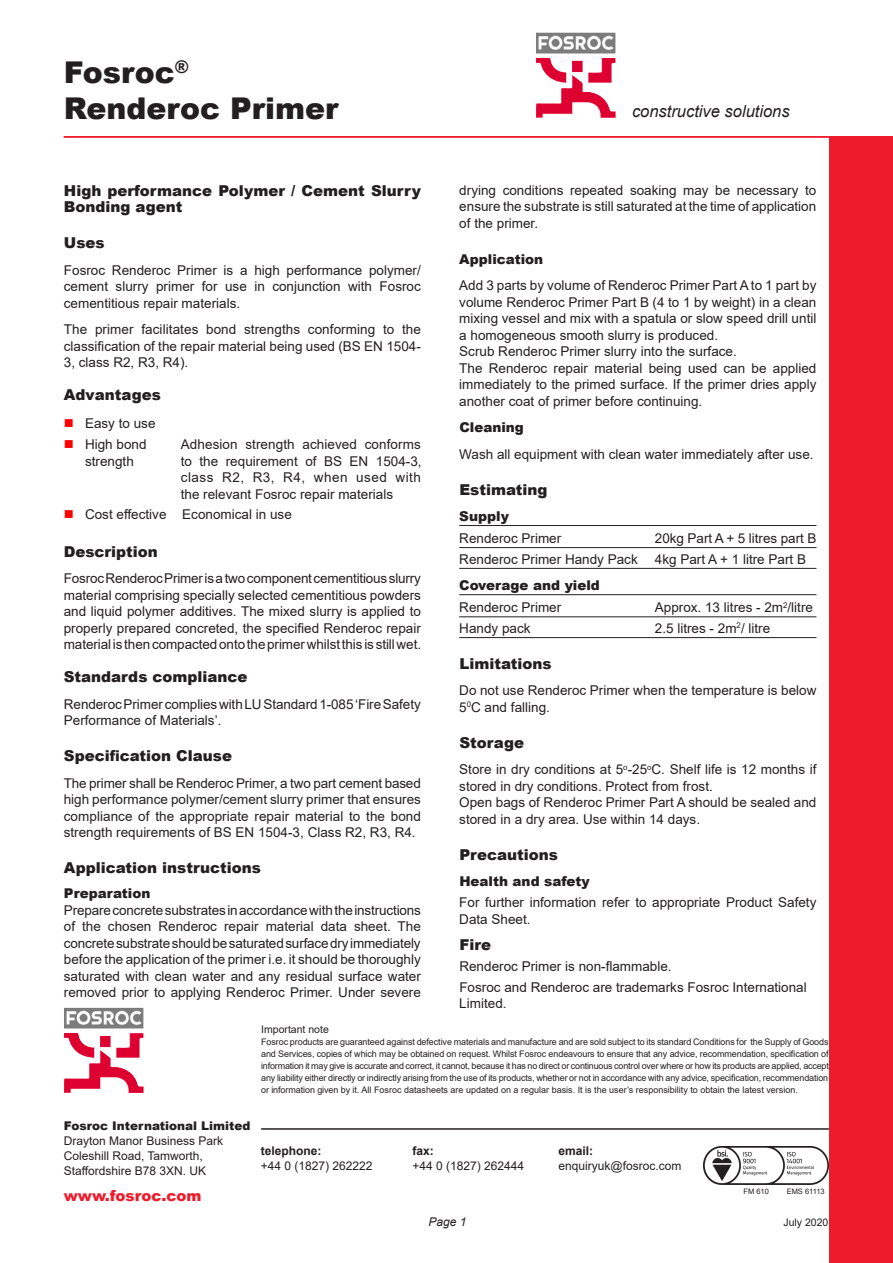
<style>
.page{position:relative;width:893px;height:1263px;background:#fff}
.page>*{position:absolute;margin:0;border:0;box-sizing:border-box;transform-origin:0 0}
.t1{font:900 30px "Arial";color:#231f20}
.constructive_solutio{font:italic 16.5px "Arial";color:#231f20}
.sub_head__1{font:900 15px "Arial";color:#231f20}
.Product_Descriptor{font:900 15px/16.5px "Arial";color:#231f20}
.Default_Text{font:900 15px "Arial";color:#231f20}
.sub_head_2{font:900 15px "Arial";color:#231f20}
.Web_address{font:900 15px "Arial";color:#ee1b2c}
.Bullets{font:900 15px "Arial";color:#231f20}
.body_text{font:900 15px "Arial";color:#231f20}
.Default_Text-2{font:13.5px/16.5px "Arial";color:#231f20}
.body_text-2{font:13.5px/16.5px "Arial";color:#231f20;text-align:justify}
.Body_text{font:13.5px/16.5px "Arial";color:#231f20;text-align:justify}
.Bullets-2{font:13.5px/16.5px "Arial";color:#231f20;text-align:justify}
.rule{font:13.5px "Arial";color:#231f20}
.sub_head_2-2{font:900 13.5px "Arial";color:#231f20}
.Address{font:12px "Arial";color:#231f20}
.tel__fax___email_no{font:12px "Arial";color:#231f20}
.Fosroc_Limited{font:900 12px "Arial";color:#231f20}
.tel__fax__email{font:700 12px "Arial";color:#231f20}
.t2{font:italic 12px "Arial";color:#231f20}
.Important_note{font:10.5px "Arial";color:#231f20}
.Company_Title{font:10.5px "Arial";color:#231f20}
.note_text{font:9px/12px "Arial";color:#231f20;text-align:justify}
.Cerftificate_no{font:7.5px "Arial";color:#231f20}
.s1{color:#f00}
</style>
<div class="page">
<img style="left:536px;top:33px;width:80px;height:85px">
<hr style="left:64px;top:136px;width:765px;height:2px;background:#ee1b2c">
<div style="left:829px;top:136px;width:64px;height:1127px;background:#ee1b2c"></div>
<hr style="left:459px;top:525px;width:357px;height:1px;background:#231f20">
<hr style="left:459px;top:547px;width:357px;height:1px;background:#231f20">
<hr style="left:459px;top:568px;width:357px;height:1px;background:#231f20">
<hr style="left:459px;top:594px;width:357px;height:1px;background:#231f20">
<hr style="left:459px;top:616px;width:357px;height:1px;background:#231f20">
<hr style="left:459px;top:637px;width:357px;height:1px;background:#231f20">
<img style="left:704px;top:1147px;width:125px;height:37px">
<hr style="left:261px;top:1128px;width:568px;height:2px;background:#231f20">
<img style="left:64px;top:1008px;width:80px;height:85px">
<p class="t1" style="left:64px;top:50px;width:127px">Fosroc<sup>®</sup></p>
<p class="t1" style="left:64px;top:86px;width:276px">Renderoc Primer</p>
<p class="Product_Descriptor" style="left:64px;top:182px;width:359px">High performance Polymer / Cement Slurry<br>Bonding agent</p>
<p class="sub_head__1" style="left:64px;top:232px;width:42px">Uses</p>
<p class="body_text-2" style="left:64px;top:262px;width:359px">Fosroc Renderoc Primer is a high performance polymer/ cement slurry primer for use in conjunction with Fosroc cementitious repair materials.</p>
<p class="body_text-2" style="left:64px;top:321px;width:359px">The primer facilitates bond strengths conforming to the classification of the repair material being used (BS EN 1504- 3, class R2, R3, R4).</p>
<p class="body_text" style="left:64px;top:384px;width:98px">Advantages</p>
<p class="Bullets-2" style="left:64px;top:415px;width:93px"><span class="s1">■</span> Easy to use</p>
<p class="Bullets-2" style="left:64px;top:436px;width:84px"><span class="s1">■</span> High bond</p>
<p class="Bullets-2" style="left:181px;top:436px;width:242px">Adhesion strength achieved conforms</p>
<p class="Bullets-2" style="left:85px;top:452px;width:50px">strength</p>
<p class="Bullets-2" style="left:181px;top:452px;width:242px">to the requirement of BS EN 1504-3, class R2, R3, R4, when used with the relevant Fosroc repair materials</p>
<p class="Bullets-2" style="left:64px;top:506px;width:230px"><span class="s1">■</span> Cost effective Economical in use</p>
<p class="Bullets" style="left:64px;top:541px;width:96px">Description</p>
<p class="Default_Text-2" style="left:64px;top:570px;width:359px;text-align:justify">Fosroc Renderoc Primer is a two component cementitious slurry material comprising specially selected cementitious powders and liquid polymer additives. The mixed slurry is applied to properly prepared concreted, the specified Renderoc repair material is then compacted onto the primer whilst this is still wet.</p>
<p class="Default_Text" style="left:64px;top:666px;width:185px">Standards compliance</p>
<p class="body_text-2" style="left:64px;top:695px;width:358px">Renderoc Primer complies with LU Standard 1-085 ‘Fire Safety<br>Performance of Materials’.</p>
<p class="sub_head__1" style="left:64px;top:745px;width:170px">Specification Clause</p>
<p class="Body_text" style="left:64px;top:775px;width:359px">The primer shall be Renderoc Primer, a two part cement based high performance polymer/cement slurry primer that ensures compliance of the appropriate repair material to the bond strength requirements of BS EN 1504-3, Class R2, R3, R4.</p>
<p class="sub_head__1" style="left:64px;top:857px;width:199px">Application instructions</p>
<p class="sub_head_2-2" style="left:64px;top:884px;width:88px">Preparation</p>
<p class="body_text-2" style="left:64px;top:902px;width:359px">Prepare concrete substrates in accordance with the instructions of the chosen Renderoc repair material data sheet. The concrete substrate should be saturated surface dry immediately before the application of the primer i.e. it should be thoroughly saturated with clean water and any residual surface water removed prior to applying Renderoc Primer. Under severe</p>
<p class="constructive_solutio" style="left:632px;top:100px;width:159px">constructive solutions</p>
<p class="body_text-2" style="left:459px;top:182px;width:359px">drying conditions repeated soaking may be necessary to ensure the substrate is still saturated at the time of application of the primer.</p>
<p class="sub_head_2-2" style="left:459px;top:249px;width:86px">Application</p>
<p class="Default_Text-2" style="left:459px;top:277px;width:359px">Add 3 parts by volume of Renderoc Primer Part A to 1 part by</p>
<p class="Default_Text-2" style="left:459px;top:294px;width:359px">volume Renderoc Primer Part B (4 to 1 by weight) in a clean</p>
<p class="Default_Text-2" style="left:459px;top:310px;width:359px">mixing vessel and mix with a spatula or slow speed drill until</p>
<p class="Default_Text-2" style="left:459px;top:327px;width:260px">a homogeneous smooth slurry is produced.</p>
<p class="Default_Text-2" style="left:459px;top:343px;width:279px">Scrub Renderoc Primer slurry into the surface.</p>
<p class="Default_Text-2" style="left:459px;top:360px;width:359px;text-align:justify">The Renderoc repair material being used can be applied immediately to the primed surface. If the primer dries apply another coat of primer before continuing.</p>
<p class="sub_head_2-2" style="left:459px;top:418px;width:66px">Cleaning</p>
<p class="Default_Text-2" style="left:459px;top:445px;width:356px">Wash all equipment with clean water immediately after use.</p>
<p class="sub_head__1" style="left:459px;top:478px;width:90px">Estimating</p>
<p class="sub_head_2-2" style="left:459px;top:506px;width:51px">Supply</p>
<p class="rule" style="left:459px;top:529px;width:104px">Renderoc Primer</p>
<p class="rule" style="left:655px;top:529px;width:163px">20kg Part A + 5 litres part B</p>
<p class="rule" style="left:459px;top:550px;width:180px">Renderoc Primer Handy Pack</p>
<p class="rule" style="left:655px;top:550px;width:153px">4kg Part A + 1 litre Part B</p>
<p class="sub_head_2-2" style="left:459px;top:575px;width:142px">Coverage and yield</p>
<p class="rule" style="left:459px;top:598px;width:104px">Renderoc Primer</p>
<p class="rule" style="left:655px;top:598px;width:160px">Approx. 13 litres - 2m<sup>2</sup>/litre</p>
<p class="rule" style="left:459px;top:619px;width:73px">Handy pack</p>
<p class="rule" style="left:655px;top:619px;width:117px">2.5 litres - 2m<sup>2</sup>/ litre</p>
<p class="sub_head_2" style="left:459px;top:653px;width:94px">Limitations</p>
<p class="Default_Text-2" style="left:459px;top:682px;width:359px">Do not use Renderoc Primer when the temperature is below<br>5<sup>0</sup>C and falling.</p>
<p class="sub_head__1" style="left:459px;top:732px;width:66px">Storage</p>
<p class="Default_Text-2" style="left:459px;top:761px;width:359px">Store in dry conditions at 5<sup>o</sup>-25<sup>o</sup>C. Shelf life is 12 months if stored in dry conditions. Protect from frost.</p>
<p class="Default_Text-2" style="left:459px;top:794px;width:359px">Open bags of Renderoc Primer Part A should be sealed and</p>
<p class="Default_Text-2" style="left:459px;top:811px;width:242px">stored in a dry area. Use within 14 days.</p>
<p class="sub_head__1" style="left:459px;top:844px;width:100px">Precautions</p>
<p class="sub_head_2-2" style="left:459px;top:872px;width:132px">Health and safety</p>
<p class="Default_Text-2" style="left:459px;top:894px;width:359px">For further information refer to appropriate Product Safety<br>Data Sheet.</p>
<p class="sub_head_2" style="left:459px;top:934px;width:33px">Fire</p>
<p class="body_text-2" style="left:459px;top:958px;width:214px">Renderoc Primer is non-flammable.</p>
<p class="body_text-2" style="left:459px;top:979px;width:349px">Fosroc and Renderoc are trademarks Fosroc International<br>Limited.</p>
<p class="Fosroc_Limited" style="left:64px;top:1117px;width:188px">Fosroc International Limited</p>
<p class="Address" style="left:64px;top:1133px;width:161px">Drayton Manor Business Park</p>
<p class="Address" style="left:64px;top:1148px;width:141px">Coleshill Road, Tamworth,</p>
<p class="Address" style="left:64px;top:1163px;width:144px">Staffordshire B78 3XN. UK</p>
<p class="Web_address" style="left:64px;top:1185px;width:139px">www.fosroc.com</p>
<p class="Important_note" style="left:261px;top:1022px;width:69px">Important note</p>
<p class="note_text" style="left:261px;top:1036px;width:569px">Fosroc products are guaranteed against defective materials and manufacture and are sold subject to its standard Conditions for the Supply of Goods and Services, copies of which may be obtained on request. Whilst Fosroc endeavours to ensure that any advice, recommendation, specification of information it may give is accurate and correct, it cannot, because it has no direct or continuous control over where or how its products are applied, accept any liability either directly or indirectly arising from the use of its products, whether or not in accordance with any advice, specification, recommendation or information given by it. All Fosroc datasheets are updated on a regular basis. It is the user’s responsibility to obtain the latest version.</p>
<p class="tel__fax__email" style="left:261px;top:1142px;width:62px">telephone:</p>
<p class="tel__fax__email" style="left:412px;top:1142px;width:23px">fax:</p>
<p class="tel__fax__email" style="left:558px;top:1142px;width:36px">email:</p>
<p class="tel__fax___email_no" style="left:261px;top:1157px;width:113px">+44 0 (1827) 262222</p>
<p class="tel__fax___email_no" style="left:412px;top:1157px;width:113px">+44 0 (1827) 262444</p>
<p class="tel__fax___email_no" style="left:558px;top:1157px;width:124px">enquiryuk@fosroc.com</p>
<p class="t2" style="left:429px;top:1214px;width:40px">Page 1</p>
<p class="Cerftificate_no" style="left:743px;top:1186px;width:27px">FM 610</p>
<p class="Cerftificate_no" style="left:787px;top:1186px;width:40px">EMS 61113</p>
<p class="Company_Title" style="left:783px;top:1215px;width:46px">July 2020</p>
</div>
